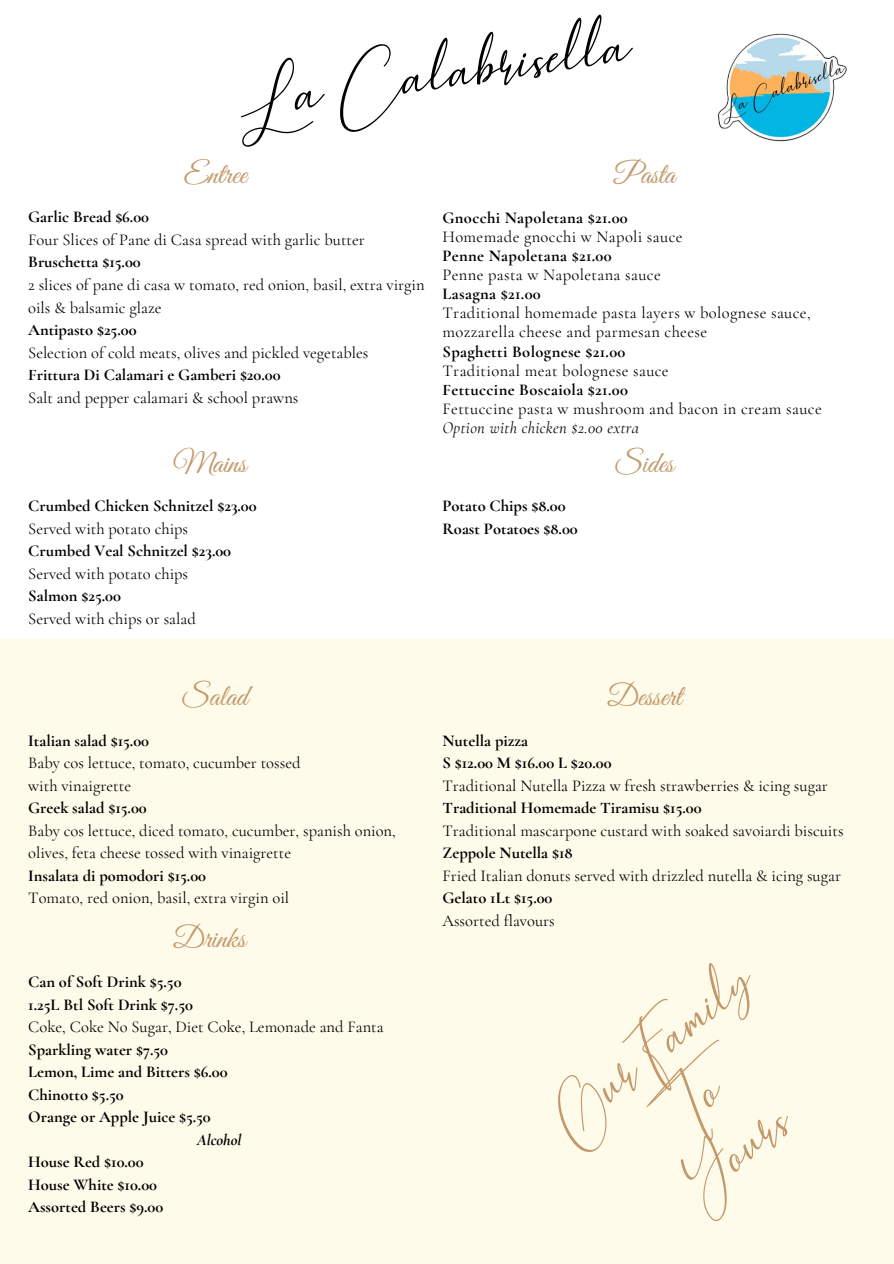
<style>
.page{position:relative;width:894px;height:1264px;background:#fff}
.page>*{position:absolute;margin:0;border:0;box-sizing:border-box;transform-origin:0 0}
.t1{font:52.5px "Hearth Stone";color:#000}
.t2{font:48px/66.4px "Hearth Stone";color:#c3996b;text-align:center}
.t3{font:30px "Great Vibes";color:#c3996b}
.t4{font:16.5px/22.5px "Cormorant Garamond";color:#000}
.t5{font:700 16.5px/22.5px "Cormorant Garamond";color:#000}
.t6{font:16.5px/19.2px "Cormorant Garamond";letter-spacing:.02em;color:#000}
.t7{font:700 16.5px "Cormorant Garamond";letter-spacing:.02em;color:#000}
.t8{font:italic 16.5px "Cormorant Garamond";letter-spacing:.02em;color:#000}
.t9{font:italic 700 16.5px "Cormorant Garamond";color:#000}
</style>
<div class="page">
<img style="left:685px;top:33px;width:162px;height:126px">
<div style="left:0;top:639px;width:892px;height:624px;background:#fffbeb"></div>
<p class="t1" style="left:230px;top:86px;width:403px;rotate:-9deg">La Calabrisella</p>
<p class="t3" style="left:184px;top:157px;width:65px">Entree</p>
<p class="t5" style="left:28px;top:206px;width:122px">Garlic Bread $6.00</p>
<p class="t4" style="left:28px;top:228px;width:338px">Four Slices of Pane di Casa spread with garlic butter</p>
<p class="t5" style="left:28px;top:251px;width:114px">Bruschetta $15.00</p>
<h1 class="t4" style="left:28px;top:273px;width:398px">2 slices of pane di casa w tomato, red onion, basil, extra virgin oils &amp; balsamic glaze</h1>
<p class="t5" style="left:28px;top:318px;width:110px">Antipasto $25.00</p>
<h3 class="t4" style="left:28px;top:341px;width:342px">Selection of cold meats, olives and pickled vegetables</h3>
<h3 class="t5" style="left:28px;top:363px;width:254px">Frittura Di Calamari e Gamberi $20.00</h3>
<p class="t4" style="left:28px;top:386px;width:272px">Salt and pepper calamari &amp; school prawns</p>
<p class="t3" style="left:173px;top:446px;width:75px">Mains</p>
<p class="t5" style="left:28px;top:494px;width:230px">Crumbed Chicken Schnitzel $23.00</p>
<p class="t4" style="left:28px;top:517px;width:161px">Served with potato chips</p>
<p class="t5" style="left:28px;top:539px;width:204px">Crumbed Veal Schnitzel $23.00</p>
<p class="t4" style="left:28px;top:562px;width:161px">Served with potato chips</p>
<h3 class="t5" style="left:28px;top:584px;width:94px">Salmon $25.00</h3>
<h3 class="t4" style="left:28px;top:607px;width:169px">Served with chips or salad</h3>
<p class="t3" style="left:613px;top:157px;width:63px">Pasta</p>
<p class="t7" style="left:442px;top:207px;width:187px">Gnocchi Napoletana $21.00</p>
<p class="t6" style="left:442px;top:227px;width:241px">Homemade gnocchi w Napoli sauce</p>
<p class="t7" style="left:442px;top:246px;width:171px">Penne Napoletana $21.00</p>
<p class="t6" style="left:442px;top:265px;width:220px">Penne pasta w Napoletana sauce</p>
<p class="t7" style="left:442px;top:284px;width:100px">Lasagna $21.00</p>
<p class="t6" style="left:442px;top:303px;width:369px">Traditional homemade pasta layers w bolognese sauce, mozzarella cheese and parmesan cheese</p>
<p class="t7" style="left:442px;top:341px;width:184px">Spaghetti Bolognese $21.00</p>
<p class="t6" style="left:442px;top:361px;width:228px">Traditional meat bolognese sauce</p>
<p class="t7" style="left:442px;top:379px;width:187px">Fettuccine Boscaiola $21.00</p>
<p class="t6" style="left:442px;top:399px;width:380px">Fettuccine pasta w mushroom and bacon in cream sauce</p>
<p class="t8" style="left:442px;top:418px;width:198px">Option with chicken $2.00 extra</p>
<p class="t5" style="left:442px;top:494px;width:137px">Potato Chips $8.00<br>Roast Potatoes $8.00</p>
<h3 class="t3" style="left:615px;top:446px;width:60px">Sides</h3>
<p class="t3" style="left:182px;top:679px;width:67px">Salad</p>
<p class="t5" style="left:28px;top:729px;width:122px">Italian salad $15.00</p>
<p class="t4" style="left:28px;top:751px;width:274px">Baby cos lettuce, tomato, cucumber tossed</p>
<p class="t4" style="left:28px;top:774px;width:104px">with vinaigrette</p>
<p class="t5" style="left:28px;top:796px;width:120px">Greek salad $15.00</p>
<p class="t4" style="left:28px;top:819px;width:369px">Baby cos lettuce, diced tomato, cucumber, spanish onion, olives, feta cheese tossed with vinaigrette</p>
<h4 class="t5" style="left:28px;top:864px;width:179px">Insalata di pomodori $15.00</h4>
<h3 class="t4" style="left:28px;top:886px;width:262px">Tomato, red onion, basil, extra virgin oil</h3>
<p class="t3" style="left:173px;top:921px;width:74px">Drinks</p>
<p class="t5" style="left:28px;top:970px;width:155px">Can of Soft Drink $5.50</p>
<p class="t5" style="left:28px;top:993px;width:166px">1.25L Btl Soft Drink $7.50</p>
<p class="t4" style="left:28px;top:1015px;width:357px">Coke, Coke No Sugar, Diet Coke, Lemonade and Fanta</p>
<p class="t5" style="left:28px;top:1038px;width:141px">Sparkling water $7.50</p>
<h3 class="t5" style="left:28px;top:1060px;width:201px">Lemon, Lime and Bitters $6.00</h3>
<p class="t5" style="left:28px;top:1083px;width:97px">Chinotto $5.50</p>
<p class="t5" style="left:28px;top:1105px;width:184px">Orange or Apple Juice $5.50</p>
<p class="t9" style="left:197px;top:1129px;width:46px">Alcohol</p>
<p class="t5" style="left:28px;top:1150px;width:117px">House Red $10.00</p>
<p class="t5" style="left:28px;top:1173px;width:130px">House White $10.00</p>
<p class="t5" style="left:28px;top:1195px;width:136px">Assorted Beers $9.00</p>
<p class="t3" style="left:607px;top:679px;width:76px">Dessert</p>
<p class="t5" style="left:442px;top:729px;width:87px">Nutella pizza</p>
<p class="t5" style="left:442px;top:751px;width:170px">S $12.00 M $16.00 L $20.00</p>
<p class="t4" style="left:442px;top:774px;width:387px">Traditional Nutella Pizza w fresh strawberries &amp; icing sugar</p>
<p class="t5" style="left:442px;top:796px;width:260px">Traditional Homemade Tiramisu $15.00</p>
<p class="t4" style="left:442px;top:819px;width:402px">Traditional mascarpone custard with soaked savoiardi biscuits</p>
<p class="t5" style="left:442px;top:841px;width:132px">Zeppole Nutella $18</p>
<p class="t4" style="left:442px;top:864px;width:400px">Fried Italian donuts served with drizzled nutella &amp; icing sugar</p>
<p class="t5" style="left:442px;top:886px;width:111px">Gelato 1Lt $15.00</p>
<p class="t4" style="left:442px;top:909px;width:114px">Assorted flavours</p>
<h2 class="t2" style="left:540px;top:1105px;width:246px;rotate:-39deg">Our Family<br>To<br>Yours</h2>
</div>
